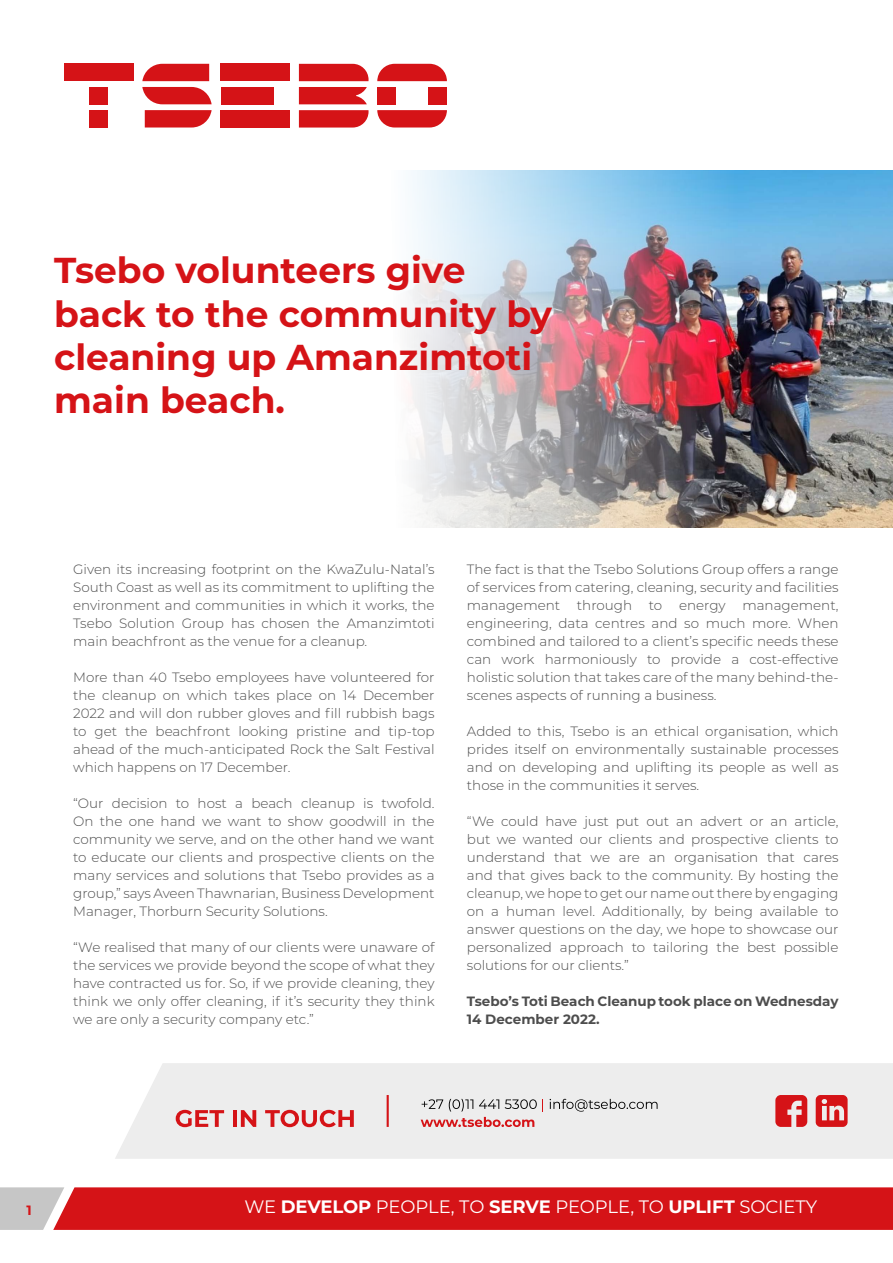
<style>
.page{position:relative;width:893px;height:1263px;background:#fff}
.page>*{position:absolute;margin:0;border:0;box-sizing:border-box;transform-origin:0 0}
.t1{font:700 36px/43.2px "Montserrat";color:#d51317}
.t2{font:18px "Montserrat";letter-spacing:-.01em;color:#fff}
.t3{font:300 13.5px/18px "Montserrat";color:#4d4d4d;text-align:justify}
.t4{font:700 13.5px/18px "Montserrat";color:#4d4d4d}
.t5{font:700 13.5px "Montserrat";color:#d51317}
.s1{font-weight:700}
</style>
<div class="page">
<img style="left:408px;top:170px;width:485px;height:358px">
<div style="left:221px;top:64px;width:69px;height:17px;background:#d51317"></div>
<div style="left:221px;top:110px;width:69px;height:17px;background:#d51317"></div>
<div style="left:221px;top:87px;width:53px;height:17px;background:#d51317"></div>
<svg style="left:145px;top:110px;width:67px;height:17px"></svg>
<svg style="left:142px;top:87px;width:70px;height:17px"></svg>
<svg style="left:142px;top:64px;width:67px;height:17px"></svg>
<svg style="left:377px;top:64px;width:70px;height:17px"></svg>
<div style="left:377px;top:87px;width:18px;height:17px;background:#d51317"></div>
<div style="left:429px;top:87px;width:18px;height:17px;background:#d51317"></div>
<svg style="left:377px;top:110px;width:70px;height:17px"></svg>
<div style="left:64px;top:64px;width:69px;height:17px;background:#d51317"></div>
<div style="left:90px;top:110px;width:18px;height:18px;background:#d51317"></div>
<div style="left:90px;top:87px;width:18px;height:17px;background:#d51317"></div>
<svg style="left:299px;top:64px;width:70px;height:17px"></svg>
<svg style="left:299px;top:110px;width:70px;height:18px"></svg>
<svg style="left:299px;top:87px;width:68px;height:17px"></svg>
<svg style="left:0;top:1187px;width:893px;height:43px;background:#d52226"></svg>
<div style="left:115px;top:1063px;width:778px;height:96px;background:#ededed"></div>
<svg style="left:176px;top:1110px;width:48px;height:17px"></svg>
<hr style="left:233px;top:1110px;width:4px;height:17px;background:#d51317">
<svg style="left:241px;top:1110px;width:15px;height:17px"></svg>
<svg style="left:265px;top:1110px;width:89px;height:17px;background:#e28a8c"></svg>
<svg style="left:775px;top:1095px;width:32px;height:32px"></svg>
<svg style="left:816px;top:1095px;width:32px;height:32px"></svg>
<svg style="left:422px;top:1099px;width:21px;height:10px"></svg>
<svg style="left:449px;top:1099px;width:24px;height:12px"></svg>
<svg style="left:479px;top:1099px;width:20px;height:10px"></svg>
<svg style="left:505px;top:1099px;width:38px;height:12px"></svg>
<svg style="left:550px;top:1099px;width:108px;height:12px"></svg>
<svg style="left:421px;top:1117px;width:113px;height:10px"></svg>
<hr style="left:387px;top:1095px;width:2px;height:32px;background:#d51317">
<h1 class="t1" style="left:54px;top:247px;width:499px">Tsebo volunteers give back to the community by cleaning up Amanzimtoti main beach.</h1>
<p class="t3" style="left:73px;top:560px;width:363px">Given its increasing footprint on the KwaZulu-Natal’s South Coast as well as its commitment to uplifting the environment and communities in which it works, the Tsebo Solution Group has chosen the Amanzimtoti main beachfront as the venue for a cleanup.</p>
<p class="t3" style="left:73px;top:668px;width:363px">More than 40 Tsebo employees have volunteered for the cleanup on which takes place on 14 December 2022 and will don rubber gloves and fill rubbish bags to get the beachfront looking pristine and tip-top ahead of the much-anticipated Rock the Salt Festival which happens on 17 December.</p>
<p class="t3" style="left:73px;top:794px;width:363px">“Our decision to host a beach cleanup is twofold.<br>On the one hand we want to show goodwill in the community we serve, and on the other hand we want to educate our clients and prospective clients on the many services and solutions that Tsebo provides as a group,” says Aveen Thawnarian, Business Development Manager, Thorburn Security Solutions.</p>
<p class="t3" style="left:73px;top:938px;width:363px">“We realised that many of our clients were unaware of the services we provide beyond the scope of what they have contracted us for. So, if we provide cleaning, they think we only offer cleaning, if it’s security they think we are only a security company etc.”</p>
<p class="t3" style="left:467px;top:560px;width:373px">The fact is that the Tsebo Solutions Group offers a range of services from catering, cleaning, security and facilities management through to energy management, engineering, data centres and so much more. When combined and tailored to a client’s specific needs these can work harmoniously to provide a cost-effective holistic solution that takes care of the many behind-the&shy;scenes aspects of running a business.</p>
<p class="t3" style="left:467px;top:722px;width:373px">Added to this, Tsebo is an ethical organisation, which prides itself on environmentally sustainable processes and on developing and uplifting its people as well as those in the communities it serves.</p>
<p class="t3" style="left:467px;top:812px;width:373px">“We could have just put out an advert or an article, but we wanted our clients and prospective clients to understand that we are an organisation that cares and that gives back to the community. By hosting the cleanup, we hope to get our name out there by engaging on a human level. Additionally, by being available to answer questions on the day, we hope to showcase our personalized approach to tailoring the best possible solutions for our clients.”</p>
<p class="t4" style="left:467px;top:992px;width:373px">Tsebo’s Toti Beach Cleanup took place on Wednesday<br>14 December 2022.</p>
<p class="t5" style="left:27px;top:1200px;width:7px">1</p>
<h2 class="t2" style="left:244px;top:1194px;width:574px">WE <span class="s1">DEVELOP</span> PEOPLE, TO <span class="s1">SERVE</span> PEOPLE, TO <span class="s1">UPLIFT</span> SOCIETY</h2>
</div>
